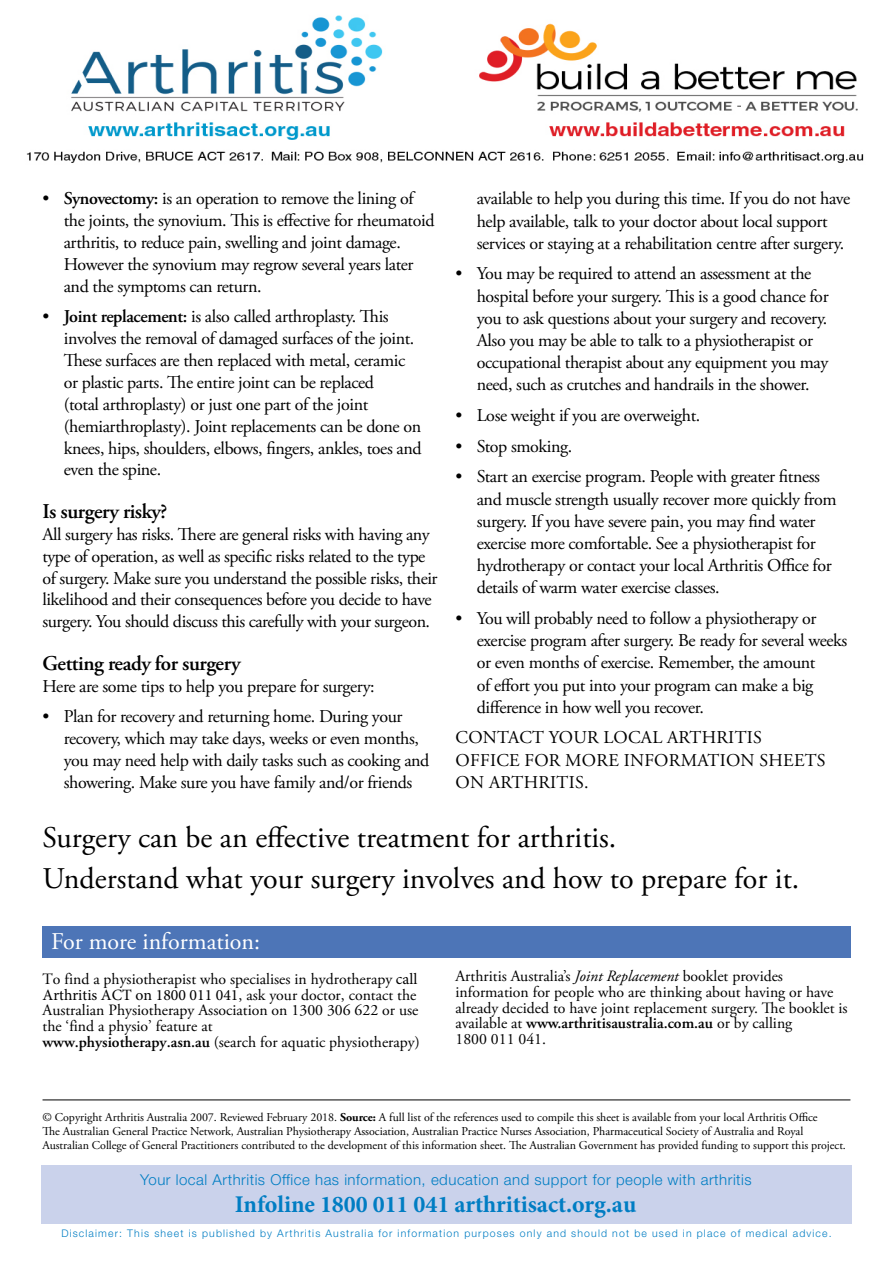
<style>
.page{position:relative;width:893px;height:1263px;background:#fff}
.page>*{position:absolute;margin:0;border:0;box-sizing:border-box;transform-origin:0 0}
.t1{font:30px/40.2px "Adobe Garamond Pro";color:#000}
.t2{font:700 24px "Minion Pro";letter-spacing:-.005em;color:#007dc3}
.t3{font:24px "Adobe Garamond Pro";color:#fff}
.t4{font:600 21px "Adobe Garamond Pro";letter-spacing:-.02em;color:#000}
.t5{font:18px/21.9px "Adobe Garamond Pro";letter-spacing:-.02em;color:#000}
.t6{font:18px/22.2px "Adobe Garamond Pro";letter-spacing:.015em;color:#000}
.t7{font:15.75px/15.8px "Adobe Garamond Pro";color:#000}
.t8{font:300 15px "Helvetica Neue";letter-spacing:.035em;color:#007dc3}
.t9{font:12px/14.4px "Adobe Garamond Pro";letter-spacing:-.005em;color:#000}
.t10{font:300 10.5px "Helvetica Neue";letter-spacing:.11em;color:#007dc3}
.s1{font-weight:600}
.s2{font-family:"Minion Pro"}
.s3{font-style:italic}
.s4{font-weight:700}
</style>
<div class="page">
<div style="left:43px;top:927px;width:807px;height:31px;background:#4d75b7"></div>
<hr style="left:43px;top:1099px;width:807px;height:1px;background:#000">
<img style="left:26px;top:15px;width:838px;height:148px">
<p class="t5" style="left:64px;top:188px;width:372px;text-indent:-21px">• <span class="s1">Synovectomy:</span> is an operation to remove the lining of the joints, the synovium. This is effective for rheumatoid arthritis, to reduce pain, swelling and joint damage.<br>However the synovium may regrow several years later and the symptoms can return.</p>
<p class="t5" style="left:64px;top:306px;width:359px;text-indent:-21px">• <span class="s1">Joint replacement:</span> is also called arthroplasty. This involves the removal of damaged surfaces of the joint.<br>These surfaces are then replaced with metal, ceramic or plastic parts. The entire joint can be replaced<br>(total arthroplasty) or just one part of the joint (hemiarthroplasty). Joint replacements can be done on knees, hips, shoulders, elbows, fingers, ankles, toes and even the spine.</p>
<p class="t4" style="left:43px;top:499px;width:126px">Is surgery risky?</p>
<p class="t5" style="left:43px;top:524px;width:396px">All surgery has risks. There are general risks with having any type of operation, as well as specific risks related to the type of surgery. Make sure you understand the possible risks, their likelihood and their consequences before you decide to have surgery. You should discuss this carefully with your surgeon.</p>
<p class="t4" style="left:43px;top:651px;width:199px">Getting ready for surgery</p>
<p class="t5" style="left:43px;top:676px;width:334px">Here are some tips to help you prepare for surgery:</p>
<p class="t5" style="left:64px;top:706px;width:367px;text-indent:-21px">• Plan for recovery and returning home. During your recovery, which may take days, weeks or even months, you may need help with daily tasks such as cooking and showering. Make sure you have family and/or friends</p>
<p class="t5" style="left:477px;top:188px;width:375px">available to help you during this time. If you do not have help available, talk to your doctor about local support services or staying at a rehabilitation centre after surgery.</p>
<p class="t5" style="left:477px;top:263px;width:353px;text-indent:-21px">• You may be required to attend an assessment at the hospital before your surgery. This is a good chance for you to ask questions about your surgery and recovery.<br>Also you may be able to talk to a physiotherapist or occupational therapist about any equipment you may need, such as crutches and handrails in the shower.</p>
<p class="t5" style="left:455px;top:405px;width:246px">• Lose weight if you are overweight.</p>
<p class="t5" style="left:455px;top:436px;width:118px">• Stop smoking.</p>
<p class="t5" style="left:477px;top:466px;width:361px;text-indent:-21px">• Start an exercise program. People with greater fitness and muscle strength usually recover more quickly from surgery. If you have severe pain, you may find water exercise more comfortable. See a physiotherapist for hydrotherapy or contact your local Arthritis Office for details of warm water exercise classes.</p>
<p class="t5" style="left:477px;top:608px;width:372px;text-indent:-21px">• You will probably need to follow a physiotherapy or exercise program after surgery. Be ready for several weeks or even months of exercise. Remember, the amount<br>of effort you put into your program can make a big difference in how well you recover.</p>
<p class="t6" style="left:456px;top:727px;width:371px">CONTACT YOUR LOCAL ARTHRITIS<br>OFFICE FOR MORE INFORMATION SHEETS<br>ON ARTHRITIS.</p>
<h1 class="t1" style="left:43px;top:819px;width:758px">Surgery can be an effective treatment for arthritis.<br>Understand what your surgery involves and how to prepare for it.</h1>
<h2 class="t3" style="left:51px;top:927px;width:211px">For more information:</h2>
<p class="t7" style="left:43px;top:972px;width:379px">To find a physiotherapist who specialises in hydrotherapy <span class="s2">call Arthritis ACT on 1800 011 041</span>, ask your doctor, contact the Australian Physiotherapy Association on 1300 306 622 or use the ‘find a physio’ feature at<br><span class="s1">www.physiotherapy.asn.au</span> (search for aquatic physiotherapy)</p>
<p class="t7" style="left:455px;top:969px;width:394px">Arthritis Australia’s <span class="s3">Joint Replacement</span> booklet provides information for people who are thinking about having or have already decided to have joint replacement surgery. The booklet is available at <span class="s1">www.arthritisaustralia.com.au</span> or by calling<br>1800 011 041.</p>
<p class="t9" style="left:43px;top:1110px;width:805px">© Copyright Arthritis Australia 2007. Reviewed February 2018. <span class="s4">Source:</span> A full list of the references used to compile this sheet is available from your local Arthritis Office<br>The Australian General Practice Network, Australian Physiotherapy Association, Australian Practice Nurses Association, Pharmaceutical Society of Australia and Royal<br>Australian College of General Practitioners contributed to the development of this information sheet. The Australian Government has provided funding to support this project.</p>
<p class="t8" style="left:140px;top:1170px;width:613px">Your local Arthritis Office has information, education and support for people with arthritis</p>
<h2 class="t2" style="left:235px;top:1187px;width:403px">Infoline 1800 011 041 arthritisact.org.au</h2>
<p class="t10" style="left:61px;top:1227px;width:772px">Disclaimer: This sheet is published by Arthritis Australia for information purposes only and should not be used in place of medical advice.</p>
</div>
